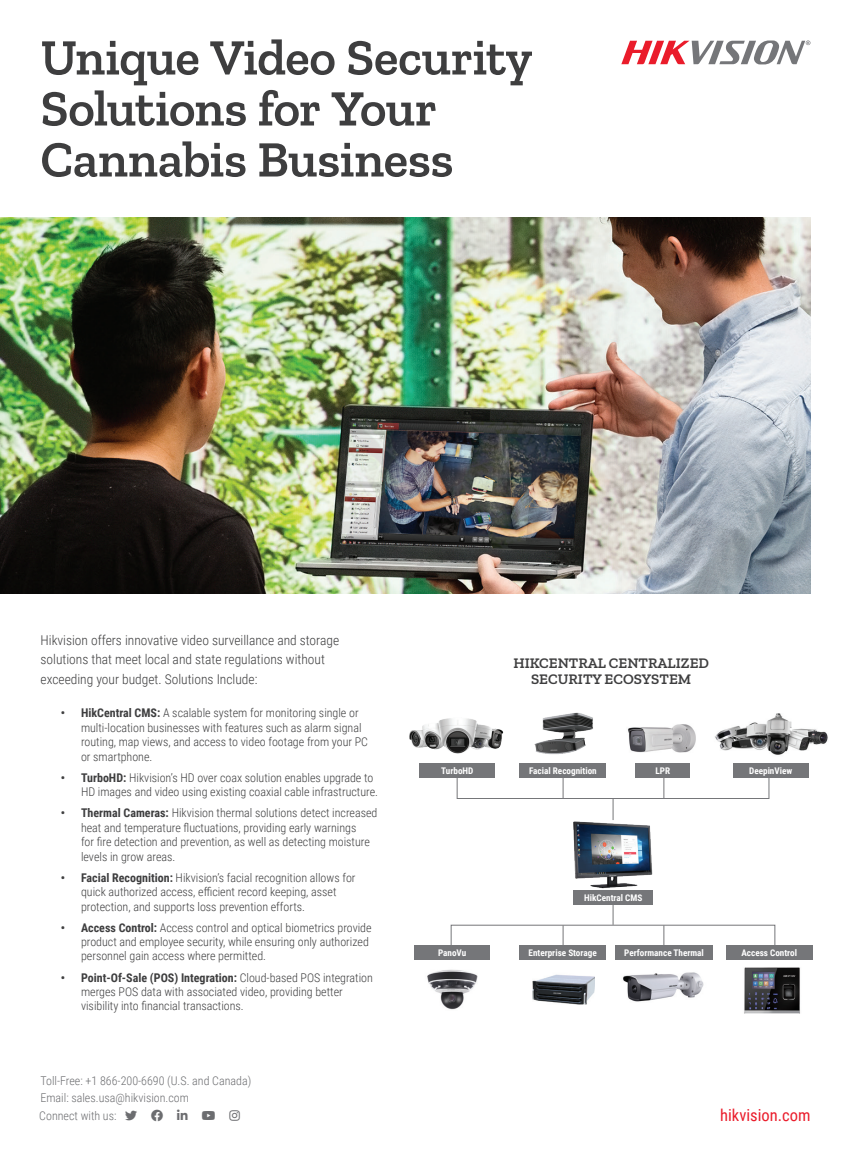
<style>
.page{position:relative;width:851px;height:1161px;background:#fff}
.page>*{position:absolute;margin:0;border:0;box-sizing:border-box;transform-origin:0 0}
.t1{font:600 51px/51px "Zilla Slab";letter-spacing:-.01em;color:#3e3e3f}
.t2{font:16.5px "Roboto Condensed";color:#ea1c2b}
.t3{font:600 15px/16.4px "Zilla Slab";color:#3e3e3f;text-align:center}
.t4{font:300 13.5px/19.5px "Roboto Condensed";color:#3e3e3f}
.t5{font:300 12px/14.4px "Roboto Condensed";color:#3e3e3f}
.t6{font:300 12px/16.5px "Roboto Condensed";color:#6c6d70}
.t7{font:700 9.15px "Roboto Condensed";color:#fff}
.s1{font-weight:700}
</style>
<div class="page">
<svg style="left:621px;top:40px;width:189px;height:25px"></svg>
<img style="left:0;top:217px;width:810px;height:377px">
<div style="left:732px;top:764px;width:76px;height:14px;background:#757679"></div>
<div style="left:519px;top:764px;width:87px;height:14px;background:#757679"></div>
<div style="left:457px;top:778px;width:312px;height:21px;border:1px solid #757679"></div>
<div style="left:451px;top:925px;width:324px;height:22px;border:1px solid #757679"></div>
<img style="left:534px;top:712px;width:59px;height:42px">
<img style="left:744px;top:967px;width:56px;height:47px">
<img style="left:532px;top:974px;width:62px;height:31px">
<img style="left:628px;top:724px;width:68px;height:29px">
<img style="left:714px;top:714px;width:114px;height:41px">
<img style="left:409px;top:718px;width:95px;height:36px">
<img style="left:619px;top:959px;width:89px;height:43px">
<div style="left:419px;top:764px;width:76px;height:14px;background:#757679"></div>
<div style="left:414px;top:945px;width:76px;height:14px;background:#757679"></div>
<div style="left:636px;top:764px;width:54px;height:14px;background:#757679"></div>
<svg style="left:612px;top:905px;width:1px;height:20px"></svg>
<svg style="left:663px;top:925px;width:1px;height:20px"></svg>
<svg style="left:663px;top:778px;width:1px;height:21px"></svg>
<svg style="left:563px;top:925px;width:1px;height:20px"></svg>
<svg style="left:563px;top:778px;width:1px;height:21px"></svg>
<svg style="left:612px;top:799px;width:1px;height:16px"></svg>
<img style="left:573px;top:815px;width:80px;height:74px">
<div style="left:573px;top:891px;width:80px;height:14px;background:#757679"></div>
<div style="left:519px;top:945px;width:87px;height:14px;background:#757679"></div>
<div style="left:615px;top:945px;width:97px;height:14px;background:#757679"></div>
<div style="left:726px;top:945px;width:86px;height:14px;background:#757679"></div>
<img style="left:427px;top:969px;width:51px;height:41px">
<h1 class="t1" style="left:40px;top:32px;width:493px">Unique Video Security<br>Solutions for Your<br>Cannabis Business</h1>
<p class="t4" style="left:40px;top:630px;width:300px">Hikvision offers innovative video surveillance and storage solutions that meet local and state regulations without exceeding your budget. Solutions Include:</p>
<p class="t5" style="left:81px;top:706px;width:288px;text-indent:-20px"><span class="s1">• HikCentral CMS:</span> A scalable system for monitoring single or multi-location businesses with features such as alarm signal routing, map views, and access to video footage from your PC or smartphone.</p>
<p class="t5" style="left:81px;top:770px;width:298px;text-indent:-20px"><span class="s1">• TurboHD:</span> Hikvision’s HD over coax solution enables upgrade to<br>HD images and video using existing coaxial cable infrastructure.</p>
<p class="t5" style="left:81px;top:805px;width:298px;text-indent:-20px"><span class="s1">• Thermal Cameras:</span> Hikvision thermal solutions detect increased heat and temperature fluctuations, providing early warnings<br>for fire detection and prevention, as well as detecting moisture levels in grow areas.</p>
<p class="t5" style="left:81px;top:870px;width:276px;text-indent:-20px"><span class="s1">• Facial Recognition:</span> Hikvision’s facial recognition allows for quick authorized access, efficient record keeping, asset protection, and supports loss prevention efforts.</p>
<p class="t5" style="left:81px;top:920px;width:292px;text-indent:-20px"><span class="s1">• Access Control:</span> Access control and optical biometrics provide product and employee security, while ensuring only authorized personnel gain access where permitted.</p>
<p class="t5" style="left:81px;top:970px;width:293px;text-indent:-20px"><span class="s1">• Point-Of-Sale (POS) Integration:</span> Cloud-based POS integration merges POS data with associated video, providing better visibility into financial transactions.</p>
<p class="t6" style="left:41px;top:1072px;width:212px">Toll-Free: +1 866-200-6690 (U.S. and Canada)<br>Email: sales.usa@hikvision.com</p>
<p class="t6" style="left:39px;top:1107px;width:79px">Connect with us:</p>
<p class="t7" style="left:441px;top:765px;width:34px">TurboHD</p>
<p class="t3" style="left:513px;top:655px;width:197px">HIKCENTRAL CENTRALIZED<br>SECURITY ECOSYSTEM</p>
<p class="t7" style="left:529px;top:765px;width:69px">Facial Recognition</p>
<p class="t7" style="left:749px;top:765px;width:45px">DeepinView</p>
<p class="t7" style="left:655px;top:765px;width:16px">LPR</p>
<p class="t7" style="left:438px;top:946px;width:30px">PanoVu</p>
<p class="t7" style="left:584px;top:892px;width:60px">HikCentral CMS</p>
<p class="t7" style="left:528px;top:946px;width:70px">Enterprise Storage</p>
<p class="t7" style="left:624px;top:946px;width:81px">Performance Thermal</p>
<p class="t7" style="left:741px;top:946px;width:57px">Access Control</p>
<h2 class="t2" style="left:720px;top:1103px;width:92px">hikvision.com</h2>
</div>
